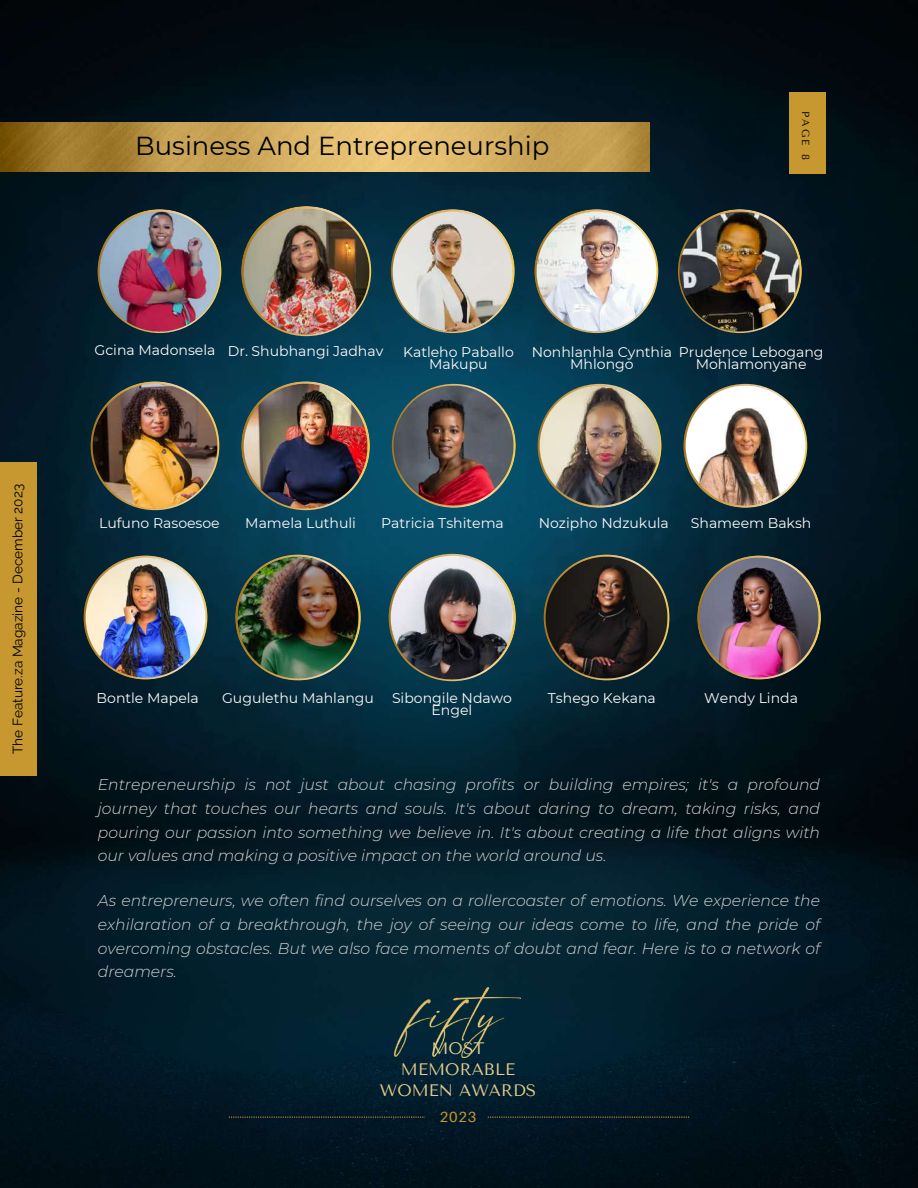
<style>
.page{position:relative;width:918px;height:1188px;background:#fff}
.page>*{position:absolute;margin:0;border:0;box-sizing:border-box;transform-origin:0 0}
.t1{font:25.95px "Montserrat";color:#000}
.t2{font:16.65px/20.7px "Tenor Sans";letter-spacing:.005em;color:#e5cd8b;text-align:center}
.t3{font:italic 300 15.6px/23.7px "Montserrat";color:#d2d2d0;text-align:justify}
.t4{font:14.7px "Aileron";color:#c6982f}
.t5{font:14.1px/12.5px "Montserrat";color:#fbfaf9;text-align:center}
.t6{font:13.65px "Raleway";color:#000}
.t7{font:10.2px "Tenor Sans";color:#000}
</style>
<div class="page">
<img style="left:0;top:0;width:918px;height:1188px">
<img style="left:0;top:122px;width:650px;height:50px">
<img style="left:395px;top:987px;width:126px;height:70px">
<svg style="left:229px;top:1117px;width:197px;height:1px"></svg>
<svg style="left:488px;top:1117px;width:201px;height:1px"></svg>
<img style="left:683px;top:384px;width:124px;height:124px">
<img style="left:697px;top:556px;width:124px;height:123px">
<img style="left:241px;top:381px;width:129px;height:129px">
<img style="left:98px;top:209px;width:123px;height:124px">
<img style="left:678px;top:209px;width:124px;height:124px">
<img style="left:538px;top:384px;width:123px;height:124px">
<img style="left:544px;top:555px;width:125px;height:125px">
<img style="left:91px;top:381px;width:128px;height:129px">
<img style="left:241px;top:206px;width:130px;height:130px">
<img style="left:534px;top:209px;width:124px;height:124px">
<img style="left:392px;top:384px;width:124px;height:124px">
<img style="left:389px;top:554px;width:127px;height:127px">
<img style="left:235px;top:555px;width:126px;height:125px">
<img style="left:84px;top:556px;width:123px;height:123px">
<img style="left:391px;top:209px;width:124px;height:124px">
<div style="left:0;top:462px;width:37px;height:314px;background:#c6982f"></div>
<div style="left:790px;top:92px;width:36px;height:82px;background:#c6982f"></div>
<h1 class="t1" style="left:135px;top:130px;width:416px">Business And Entrepreneurship</h1>
<p class="t7" style="left:812px;top:111px;width:36px;rotate:90deg">PAGE</p>
<p class="t7" style="left:812px;top:154px;width:7px;rotate:90deg">8</p>
<p class="t6" style="left:10px;top:754px;width:272px;rotate:-90deg">The Feature.za Magazine - December 2023</p>
<p class="t5" style="left:94px;top:344px;width:122px">Gcina Madonsela</p>
<p class="t5" style="left:228px;top:345px;width:157px">Dr. Shubhangi Jadhav</p>
<p class="t5" style="left:532px;top:345px;width:142px">Nonhlanhla Cynthia<br>Mhlongo</p>
<p class="t5" style="left:403px;top:345px;width:112px">Katleho Paballo<br>Makupu</p>
<p class="t5" style="left:679px;top:345px;width:146px">Prudence Lebogang<br>Mohlamonyane</p>
<p class="t5" style="left:99px;top:517px;width:122px">Lufuno Rasoesoe</p>
<p class="t5" style="left:245px;top:517px;width:112px">Mamela Luthuli</p>
<p class="t5" style="left:381px;top:517px;width:124px">Patricia Tshitema</p>
<p class="t5" style="left:539px;top:517px;width:132px">Nozipho Ndzukula</p>
<p class="t5" style="left:691px;top:517px;width:122px">Shameem Baksh</p>
<p class="t5" style="left:97px;top:691px;width:104px">Bontle Mapela</p>
<p class="t5" style="left:222px;top:691px;width:153px">Gugulethu Mahlangu</p>
<p class="t5" style="left:392px;top:691px;width:121px">Sibongile Ndawo<br>Engel</p>
<p class="t5" style="left:548px;top:691px;width:109px">Tshego Kekana</p>
<p class="t5" style="left:704px;top:691px;width:95px">Wendy Linda</p>
<p class="t3" style="left:98px;top:773px;width:724px">Entrepreneurship is not just about chasing profits or building empires; it's a profound journey that touches our hearts and souls. It's about daring to dream, taking risks, and pouring our passion into something we believe in. It's about creating a life that aligns with our values and making a positive impact on the world around us.</p>
<p class="t3" style="left:98px;top:889px;width:724px">As entrepreneurs, we often find ourselves on a rollercoaster of emotions. We experience the exhilaration of a breakthrough, the joy of seeing our ideas come to life, and the pride of overcoming obstacles. But we also face moments of doubt and fear. Here is to a network of dreamers.</p>
<p class="t2" style="left:380px;top:1038px;width:158px">MOST<br>MEMORABLE<br>WOMEN AWARDS</p>
<p class="t4" style="left:440px;top:1108px;width:38px">2023</p>
</div>
